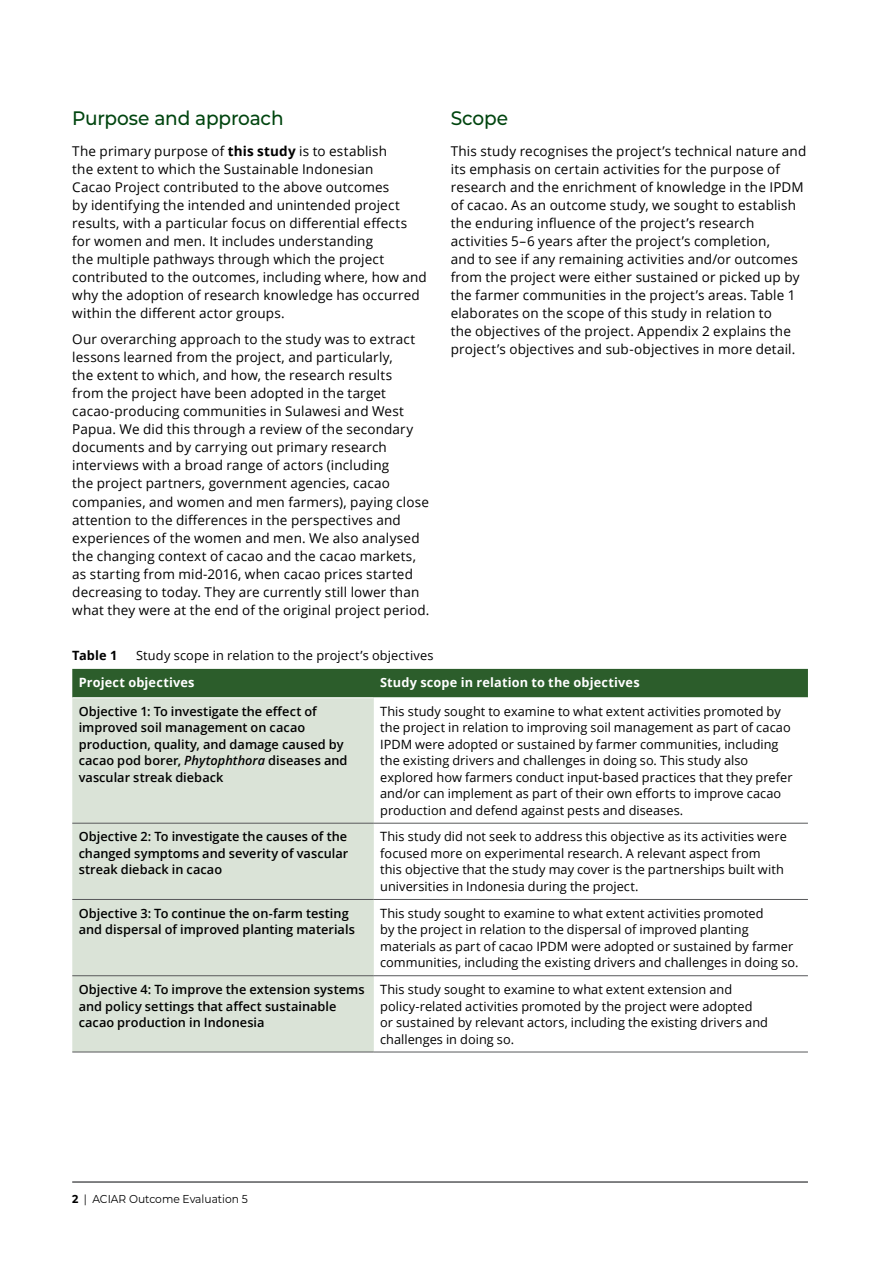
<style>
.page{position:relative;width:893px;height:1263px;background:#fff}
.page>*{position:absolute;margin:0;border:0;box-sizing:border-box;transform-origin:0 0}
.H2Part1{font:500 19.5px "Montserrat";letter-spacing:-.01em;color:#00450f;scale:.95 1}
.Body{font:13.5px/18px "Open Sans";letter-spacing:.01em;color:#000}
.t1{font:12.75px/16.5px "Open Sans";letter-spacing:.005em;color:#000}
.TableTextLeftColumn{font:600 12.75px/16.5px "Open Sans";letter-spacing:.005em;color:#000}
.TableH1Reversed{font:700 12.75px "Open Sans";letter-spacing:.01em;color:#fff}
.t2{font:700 12.75px "Open Sans";letter-spacing:.01em;color:#000}
.t3{font:11.55px "Montserrat";color:#000;scale:.93 1}
.s1{font-weight:700}
.s2{font-style:italic}
</style>
<div class="page">
<hr style="left:72px;top:1182px;width:736px;height:1px;background:#58595b">
<div style="left:72px;top:669px;width:736px;height:28px;background:#2c5d2b"></div>
<div style="left:72px;top:698px;width:302px;height:354px;background:#dae3d7"></div>
<hr style="left:72px;top:823px;width:302px;height:1px;background:#58595b">
<hr style="left:72px;top:899px;width:302px;height:1px;background:#58595b">
<hr style="left:72px;top:975px;width:302px;height:1px;background:#58595b">
<hr style="left:72px;top:1052px;width:302px;height:1px;background:#58595b">
<hr style="left:374px;top:823px;width:434px;height:1px;background:#58595b">
<hr style="left:374px;top:899px;width:434px;height:1px;background:#58595b">
<hr style="left:374px;top:975px;width:434px;height:1px;background:#58595b">
<hr style="left:374px;top:1052px;width:434px;height:1px;background:#58595b">
<h2 class="H2Part1" style="left:72px;top:105px;width:224px">Purpose and approach</h2>
<p class="Body" style="left:72px;top:142px;width:356px">The primary purpose of <span class="s1">this study</span> is to establish<br>the extent to which the Sustainable Indonesian<br>Cacao Project contributed to the above outcomes<br>by identifying the intended and unintended project results, with a particular focus on differential effects for women and men. It includes understanding<br>the multiple pathways through which the project contributed to the outcomes, including where, how and why the adoption of research knowledge has occurred within the different actor groups.</p>
<p class="Body" style="left:72px;top:330px;width:359px">Our overarching approach to the study was to extract lessons learned from the project, and particularly,<br>the extent to which, and how, the research results<br>from the project have been adopted in the target cacao-producing communities in Sulawesi and West Papua. We did this through a review of the secondary documents and by carrying out primary research interviews with a broad range of actors (including<br>the project partners, government agencies, cacao companies, and women and men farmers), paying close attention to the differences in the perspectives and experiences of the women and men. We also analysed the changing context of cacao and the cacao markets, as starting from mid-2016, when cacao prices started decreasing to today. They are currently still lower than what they were at the end of the original project period.</p>
<h2 class="H2Part1" style="left:451px;top:105px;width:62px">Scope</h2>
<p class="Body" style="left:451px;top:142px;width:357px">This study recognises the project’s technical nature and its emphasis on certain activities for the purpose of research and the enrichment of knowledge in the IPDM of cacao. As an outcome study, we sought to establish the enduring influence of the project’s research activities 5–6 years after the project’s completion,<br>and to see if any remaining activities and/or outcomes from the project were either sustained or picked up by the farmer communities in the project’s areas. Table 1 elaborates on the scope of this study in relation to<br>the objectives of the project. Appendix 2 explains the project’s objectives and sub-objectives in more detail.</p>
<p class="t2" style="left:72px;top:647px;width:47px">Table 1</p>
<p class="t1" style="left:136px;top:647px;width:299px">Study scope in relation to the project’s objectives</p>
<p class="TableH1Reversed" style="left:79px;top:673px;width:117px">Project objectives</p>
<p class="TableH1Reversed" style="left:380px;top:673px;width:261px">Study scope in relation to the objectives</p>
<p class="TableTextLeftColumn" style="left:79px;top:702px;width:270px">Objective 1: To investigate the effect of improved soil management on cacao production, quality, and damage caused by cacao pod borer, <span class="s2">Phytophthora</span> diseases and vascular streak dieback</p>
<p class="t1" style="left:380px;top:702px;width:414px">This study sought to examine to what extent activities promoted by the project in relation to improving soil management as part of cacao IPDM were adopted or sustained by farmer communities, including the existing drivers and challenges in doing so. This study also explored how farmers conduct input-based practices that they prefer and/or can implement as part of their own efforts to improve cacao production and defend against pests and diseases.</p>
<p class="TableTextLeftColumn" style="left:79px;top:828px;width:271px;text-align:justify">Objective 2: To investigate the causes of the changed symptoms and severity of vascular streak dieback in cacao</p>
<p class="t1" style="left:380px;top:828px;width:408px">This study did not seek to address this objective as its activities were focused more on experimental research. A relevant aspect from<br>this objective that the study may cover is the partnerships built with universities in Indonesia during the project.</p>
<p class="TableTextLeftColumn" style="left:79px;top:904px;width:278px">Objective 3: To continue the on-farm testing and dispersal of improved planting materials</p>
<p class="t1" style="left:380px;top:904px;width:420px">This study sought to examine to what extent activities promoted<br>by the project in relation to the dispersal of improved planting materials as part of cacao IPDM were adopted or sustained by farmer communities, including the existing drivers and challenges in doing so.</p>
<p class="TableTextLeftColumn" style="left:79px;top:981px;width:287px">Objective 4: To improve the extension systems and policy settings that affect sustainable cacao production in Indonesia</p>
<p class="t1" style="left:380px;top:981px;width:389px">This study sought to examine to what extent extension and policy-related activities promoted by the project were adopted or sustained by relevant actors, including the existing drivers and challenges in doing so.</p>
<p class="t3" style="left:72px;top:1191px;width:190px"><span class="s1">2</span> | ACIAR Outcome Evaluation 5</p>
</div>
